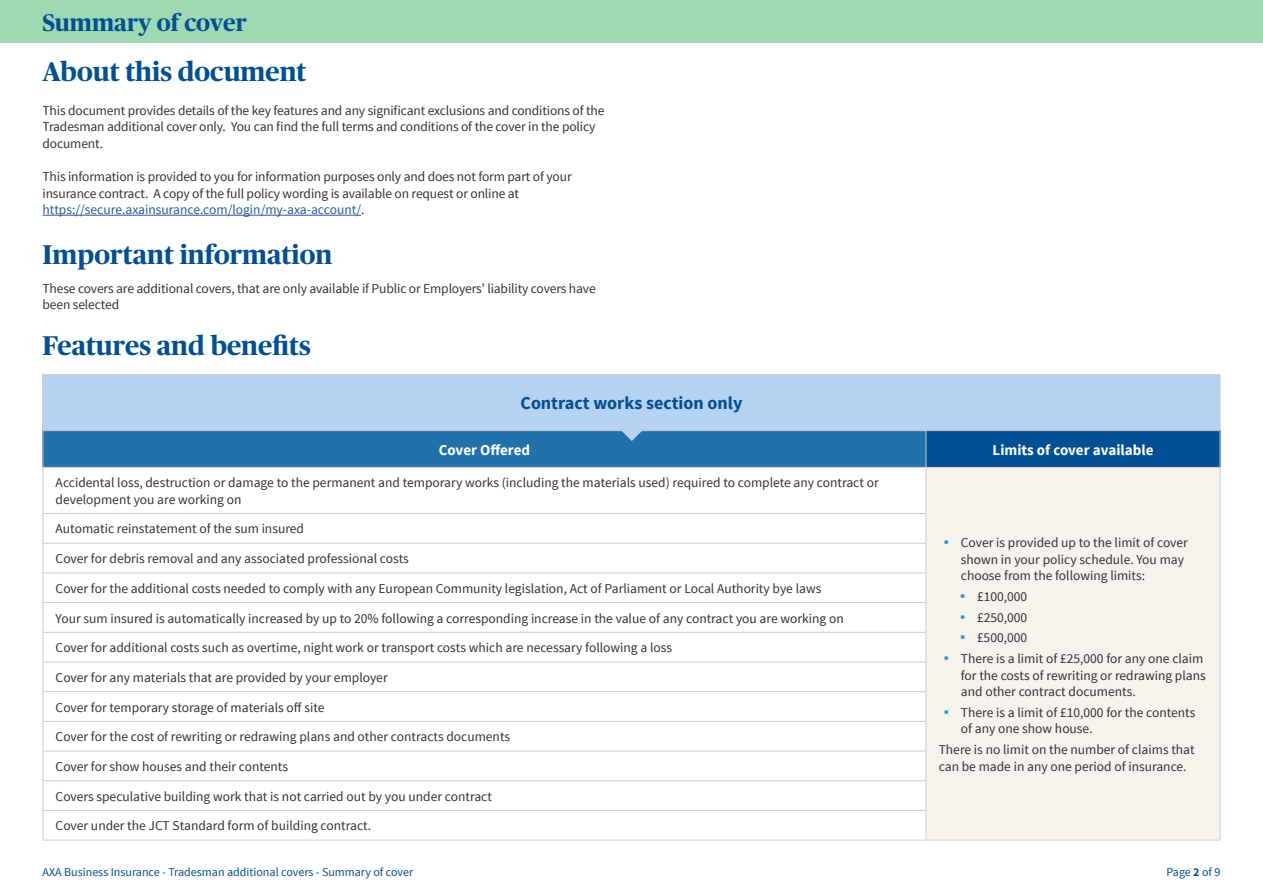
<style>
.page{position:relative;width:1263px;height:893px;background:#fff}
.page>*{position:absolute;margin:0;border:0;box-sizing:border-box;transform-origin:0 0}
.t1{font:700 27px "Publico Headline";color:#015094}
.t2{font:700 24px "Publico Headline";color:#015094}
.t3{font:700 18px "Source Sans Pro";color:#015094}
.t4{font:700 15px "Source Sans Pro";color:#fff}
.t5{font:13.5px/16.5px "Source Sans Pro";color:#333232}
.t6{font:12px "Source Sans Pro";color:#015094}
.s1{color:#265a9b}
.s2{font-family:"Franklin Gothic";font-size:15px;color:#009fe3}
.s3{font-weight:700}
</style>
<div class="page">
<div style="left:0;top:0;width:1263px;height:43px;background:#9fd9b4"></div>
<hr style="left:43px;top:215px;width:318px;height:1px;background:#265a9b">
<div style="left:43px;top:375px;width:1177px;height:56px;background:#b5d2f0"></div>
<div style="left:43px;top:431px;width:883px;height:36px;background:#2171aa"></div>
<div style="left:926px;top:431px;width:294px;height:36px;background:#015094"></div>
<svg style="left:44px;top:542px;width:881px;height:298px"></svg>
<div style="left:926px;top:467px;width:294px;height:373px;background:#f6f3ed"></div>
<hr style="left:43px;top:374px;width:883px;height:1px;background:#cfcecf">
<hr style="left:43px;top:375px;width:1px;height:55px;background:#cfcecf">
<hr style="left:926px;top:374px;width:294px;height:1px;background:#cfcecf">
<hr style="left:1220px;top:375px;width:1px;height:55px;background:#cfcecf">
<hr style="left:43px;top:430px;width:883px;height:1px;background:#cfcecf">
<hr style="left:926px;top:430px;width:294px;height:1px;background:#cfcecf">
<hr style="left:43px;top:467px;width:883px;height:1px;background:#cfcecf">
<hr style="left:926px;top:467px;width:294px;height:1px;background:#cfcecf">
<hr style="left:43px;top:573px;width:883px;height:1px;background:#cfcecf">
<hr style="left:43px;top:602px;width:883px;height:1px;background:#cfcecf">
<hr style="left:43px;top:632px;width:883px;height:1px;background:#cfcecf">
<hr style="left:43px;top:662px;width:883px;height:1px;background:#cfcecf">
<hr style="left:43px;top:691px;width:883px;height:1px;background:#cfcecf">
<hr style="left:43px;top:721px;width:883px;height:1px;background:#cfcecf">
<hr style="left:43px;top:751px;width:883px;height:1px;background:#cfcecf">
<hr style="left:43px;top:780px;width:883px;height:1px;background:#cfcecf">
<hr style="left:43px;top:810px;width:883px;height:1px;background:#cfcecf">
<hr style="left:43px;top:840px;width:883px;height:1px;background:#cfcecf">
<hr style="left:43px;top:431px;width:1px;height:36px;background:#cfcecf">
<hr style="left:925px;top:431px;width:1px;height:36px;background:#cfcecf">
<hr style="left:1220px;top:431px;width:1px;height:36px;background:#cfcecf">
<hr style="left:43px;top:468px;width:1px;height:45px;background:#cfcecf">
<svg style="left:43px;top:514px;width:1px;height:326px"></svg>
<hr style="left:43px;top:513px;width:883px;height:1px;background:#cfcecf">
<hr style="left:43px;top:543px;width:883px;height:1px;background:#cfcecf">
<hr style="left:925px;top:468px;width:1px;height:45px;background:#cfcecf">
<hr style="left:1220px;top:468px;width:1px;height:46px;background:#cfcecf">
<svg style="left:1220px;top:514px;width:1px;height:29px"></svg>
<hr style="left:1220px;top:543px;width:1px;height:30px;background:#cfcecf">
<hr style="left:1220px;top:573px;width:1px;height:30px;background:#cfcecf">
<svg style="left:1220px;top:603px;width:1px;height:29px"></svg>
<hr style="left:1220px;top:632px;width:1px;height:30px;background:#cfcecf">
<hr style="left:1220px;top:662px;width:1px;height:30px;background:#cfcecf">
<svg style="left:1220px;top:692px;width:1px;height:29px"></svg>
<hr style="left:1220px;top:721px;width:1px;height:30px;background:#cfcecf">
<hr style="left:1220px;top:751px;width:1px;height:30px;background:#cfcecf">
<svg style="left:1220px;top:781px;width:1px;height:29px"></svg>
<svg style="left:925px;top:514px;width:1px;height:326px"></svg>
<hr style="left:1220px;top:810px;width:1px;height:30px;background:#cfcecf">
<hr style="left:926px;top:840px;width:294px;height:1px;background:#cfcecf">
<svg style="left:621px;top:430px;width:22px;height:11px"></svg>
<h2 class="t2" style="left:43px;top:5px;width:206px">Summary of cover</h2>
<h1 class="t1" style="left:43px;top:52px;width:265px">About this document</h1>
<p class="t5" style="left:43px;top:102px;width:563px">This document provides details of the key features and any significant exclusions and conditions of the<br>Tradesman additional cover only. You can find the full terms and conditions of the cover in the policy document.</p>
<p class="t5" style="left:43px;top:169px;width:531px">This information is provided to you for information purposes only and does not form part of your insurance contract. A copy of the full policy wording is available on request or online at <span class="s1">https://secure.axainsurance.com/login/my-axa-account/</span>.</p>
<h1 class="t1" style="left:43px;top:235px;width:291px">Important information</h1>
<p class="t5" style="left:43px;top:280px;width:555px">These covers are additional covers, that are only available if Public or Employers’ liability covers have been selected</p>
<h1 class="t1" style="left:43px;top:326px;width:270px">Features and benefits</h1>
<h3 class="t3" style="left:520px;top:392px;width:223px">Contract works section only</h3>
<p class="t4" style="left:439px;top:440px;width:93px">Cover Offered</p>
<p class="t4" style="left:992px;top:440px;width:162px">Limits of cover available</p>
<p class="t5" style="left:56px;top:475px;width:825px">Accidental loss, destruction or damage to the permanent and temporary works (including the materials used) required to complete any contract or development you are working on</p>
<p class="t5" style="left:961px;top:534px;width:229px;text-indent:-17px"><span class="s2">▪</span> Cover is provided up to the limit of cover shown in your policy schedule. You may choose from the following limits:</p>
<p class="t5" style="left:960px;top:588px;width:69px"><span class="s2">▪</span> £100,000</p>
<p class="t5" style="left:960px;top:609px;width:69px"><span class="s2">▪</span> £250,000</p>
<p class="t5" style="left:960px;top:630px;width:69px"><span class="s2">▪</span> £500,000</p>
<p class="t5" style="left:961px;top:651px;width:246px;text-indent:-17px"><span class="s2">▪</span> There is a limit of £25,000 for any one claim for the costs of rewriting or redrawing plans and other contract documents.</p>
<p class="t5" style="left:961px;top:704px;width:236px;text-indent:-17px"><span class="s2">▪</span> There is a limit of £10,000 for the contents of any one show house.</p>
<p class="t5" style="left:939px;top:742px;width:258px">There is no limit on the number of claims that can be made in any one period of insurance.</p>
<p class="t5" style="left:56px;top:514px;width:790px;line-height:29.7px">Automatic reinstatement of the sum insured<br>Cover for debris removal and any associated professional costs<br>Cover for the additional costs needed to comply with any European Community legislation, Act of Parliament or Local Authority bye laws Your sum insured is automatically increased by up to 20% following a corresponding increase in the value of any contract you are working on Cover for additional costs such as overtime, night work or transport costs which are necessary following a loss<br>Cover for any materials that are provided by your employer<br>Cover for temporary storage of materials off site<br>Cover for the cost of rewriting or redrawing plans and other contracts documents<br>Cover for show houses and their contents<br>Covers speculative building work that is not carried out by you under contract<br>Cover under the JCT Standard form of building contract.</p>
<p class="t6" style="left:43px;top:865px;width:372px">AXA Business Insurance - Tradesman additional covers - Summary of cover</p>
<p class="t6" style="left:1166px;top:865px;width:55px">Page <span class="s3">2</span> of 9</p>
</div>
